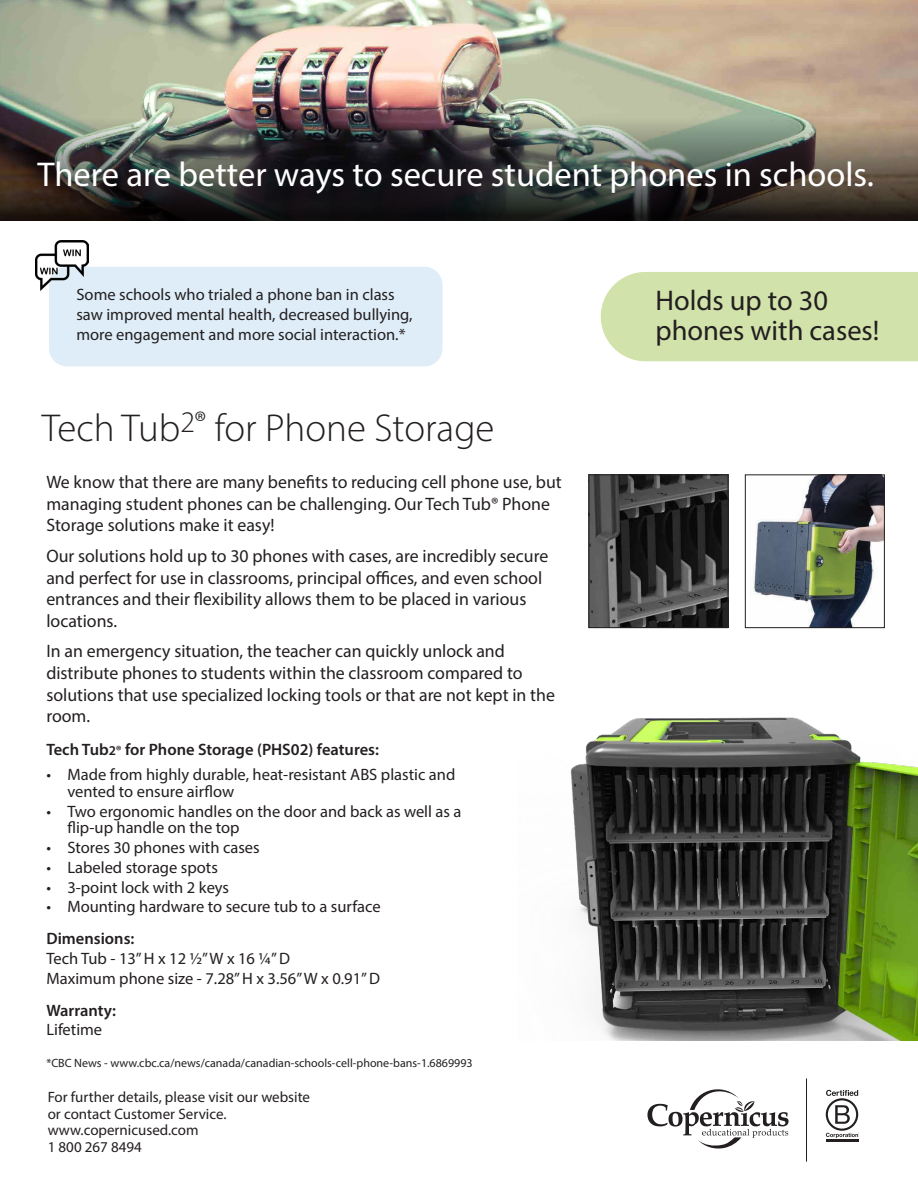
<style>
.page{position:relative;width:918px;height:1188px;background:#fff}
.page>*{position:absolute;margin:0;border:0;box-sizing:border-box;transform-origin:0 0}
.t1{font:300 39px "Myriad Pro";color:#231f20}
.t2{font:34.5px "Myriad Pro";color:#fff}
.t3{font:28.5px "Myriad Pro";color:#231f20}
.t4{font:18px/21.6px "Myriad Pro";color:#231f20}
.t5{font:16.5px/16.5px "Myriad Pro";color:#231f20}
.t6{font:600 16.5px "Myriad Pro";color:#231f20}
.t7{font:15px "Myriad Pro";color:#231f20}
.t8{font:12px "Myriad Pro";color:#231f20}
.s1{font-size:13.5px}
</style>
<div class="page">
<svg style="left:647px;top:1089px;width:142px;height:60px"></svg>
<hr style="left:806px;top:1078px;width:1px;height:84px;background:#231f20">
<hr style="left:826px;top:1140px;width:32px;height:2px;background:#231f20">
<svg style="left:826px;top:1090px;width:33px;height:48px"></svg>
<div style="left:601px;top:272px;width:317px;height:89px;background:#d1e2aa"></div>
<img style="left:570px;top:717px;width:348px;height:323px">
<img style="left:753px;top:477px;width:130px;height:149px">
<div style="left:745px;top:475px;width:140px;height:153px;border:1px solid #231f20"></div>
<img style="left:591px;top:477px;width:135px;height:149px">
<div style="left:589px;top:475px;width:139px;height:153px;border:1px solid #231f20"></div>
<div style="left:49px;top:267px;width:394px;height:99px;background:#deedf7;border-radius:18px"></div>
<img style="left:35px;top:241px;width:54px;height:49px">
<img style="left:0;top:0;width:918px;height:114px">
<img style="left:0;top:114px;width:918px;height:107px">
<p class="t2" style="left:38px;top:154px;width:838px">There are better ways to secure student phones in schools.</p>
<p class="t5" style="left:76px;top:284px;width:338px;line-height:19.8px">Some schools who trialed a phone ban in class saw improved mental health, decreased bullying, more engagement and more social interaction.*</p>
<p class="t1" style="left:42px;top:405px;width:454px">Tech Tub<sup>2®</sup> for Phone Storage</p>
<p class="t4" style="left:46px;top:471px;width:517px">We know that there are many benefits to reducing cell phone use, but managing student phones can be challenging. Our Tech Tub® Phone<br>Storage solutions make it easy!</p>
<p class="t4" style="left:46px;top:545px;width:503px">Our solutions hold up to 30 phones with cases, are incredibly secure and perfect for use in classrooms, principal offices, and even school entrances and their flexibility allows them to be placed in various locations.</p>
<p class="t4" style="left:46px;top:640px;width:510px">In an emergency situation, the teacher can quickly unlock and distribute phones to students within the classroom compared to solutions that use specialized locking tools or that are not kept in the room.</p>
<p class="t6" style="left:46px;top:739px;width:334px">Tech Tub<span class="s1">2®</span> for Phone Storage (PHS02) features:</p>
<p class="t5" style="left:67px;top:766px;width:389px;text-indent:-21px">• Made from highly durable, heat-resistant ABS plastic and vented to ensure airflow</p>
<p class="t5" style="left:67px;top:803px;width:396px;text-indent:-21px">• Two ergonomic handles on the door and back as well as a flip-up handle on the top</p>
<p class="t5" style="left:46px;top:839px;width:215px">• Stores 30 phones with cases</p>
<p class="t5" style="left:46px;top:859px;width:173px">• Labeled storage spots</p>
<p class="t5" style="left:46px;top:879px;width:184px">• 3-point lock with 2 keys</p>
<p class="t5" style="left:46px;top:898px;width:336px">• Mounting hardware to secure tub to a surface</p>
<p class="t6" style="left:46px;top:928px;width:90px">Dimensions:</p>
<p class="t5" style="left:46px;top:950px;width:245px">Tech Tub - 13” H x 12 1/2” W x 16 1/4” D</p>
<p class="t5" style="left:46px;top:970px;width:335px">Maximum phone size - 7.28” H x 3.56” W x 0.91” D</p>
<p class="t6" style="left:46px;top:1000px;width:71px">Warranty:</p>
<p class="t5" style="left:46px;top:1021px;width:57px">Lifetime</p>
<p class="t8" style="left:46px;top:1056px;width:428px">*CBC News - www.cbc.ca/news/canada/canadian-schools-cell-phone-bans-1.6869993</p>
<p class="t7" style="left:48px;top:1088px;width:264px">For further details, please visit our website</p>
<p class="t7" style="left:48px;top:1104px;width:180px">or contact Customer Service.</p>
<p class="t7" style="left:48px;top:1121px;width:152px">www.copernicused.com</p>
<p class="t7" style="left:48px;top:1137px;width:96px">1 800 267 8494</p>
<p class="t3" style="left:656px;top:283px;width:174px">Holds up to 30</p>
<p class="t3" style="left:656px;top:313px;width:225px">phones with cases!</p>
</div>
